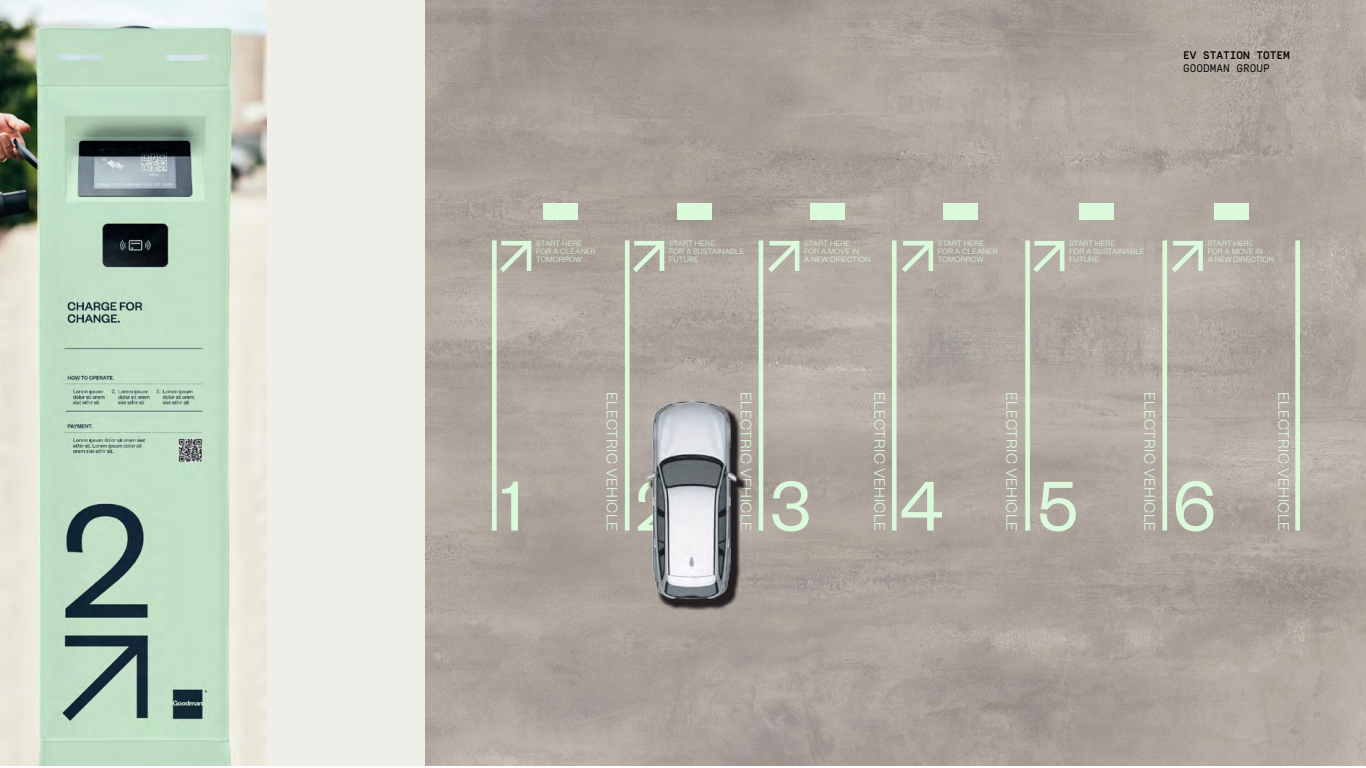
<style>
.page{position:relative;width:1366px;height:768px;background:#fff}
.page>*{position:absolute;margin:0;border:0;box-sizing:border-box;transform-origin:0 0}
.t1{font:77.3px "Founders Grotesk";letter-spacing:1.23em;color:#dbf9db}
.t2{font:300 16.6px "Founders Grotesk";letter-spacing:.02em;color:#dbf9db}
.t3{font:500 11px "Simplon Mono";color:#000}
.t4{font:11px "Simplon Mono";color:#000}
.t5{font:300 8.4px/7.9px "Founders Grotesk";letter-spacing:.02em;color:#dbf9db}
</style>
<div class="page">
<div style="left:0;top:0;width:1366px;height:766px;background:#efeee9"></div>
<img style="left:425px;top:0;width:941px;height:766px">
<div style="left:492px;top:240px;width:5px;height:291px;background:#dbf9db"></div>
<div style="left:1295px;top:240px;width:5px;height:291px;background:#dbf9db"></div>
<div style="left:1162px;top:240px;width:5px;height:291px;background:#dbf9db"></div>
<div style="left:1025px;top:240px;width:5px;height:291px;background:#dbf9db"></div>
<div style="left:892px;top:240px;width:5px;height:291px;background:#dbf9db"></div>
<hr style="left:759px;top:240px;width:4px;height:291px;background:#dbf9db">
<div style="left:625px;top:240px;width:5px;height:291px;background:#dbf9db"></div>
<svg style="left:495px;top:237px;width:41px;height:40px"></svg>
<svg style="left:628px;top:237px;width:40px;height:40px"></svg>
<svg style="left:763px;top:237px;width:41px;height:40px"></svg>
<svg style="left:897px;top:237px;width:40px;height:40px"></svg>
<svg style="left:1028px;top:237px;width:41px;height:40px"></svg>
<svg style="left:1167px;top:237px;width:40px;height:40px"></svg>
<div style="left:544px;top:203px;width:34px;height:17px;background:#dbf9db"></div>
<div style="left:677px;top:203px;width:34px;height:17px;background:#dbf9db"></div>
<div style="left:810px;top:203px;width:35px;height:17px;background:#dbf9db"></div>
<div style="left:944px;top:203px;width:34px;height:17px;background:#dbf9db"></div>
<div style="left:1079px;top:203px;width:34px;height:17px;background:#dbf9db"></div>
<div style="left:1214px;top:203px;width:34px;height:17px;background:#dbf9db"></div>
<img style="left:647px;top:399px;width:101px;height:213px">
<img style="left:642px;top:396px;width:99px;height:212px">
<img style="left:1px;top:0;width:266px;height:766px">
<h3 class="t3" style="left:1183px;top:49px;width:109px">EV STATION TOTEM</h3>
<h3 class="t4" style="left:1183px;top:62px;width:88px">GOODMAN GROUP</h3>
<p class="t5" style="left:536px;top:239px;width:61px">START HERE<br>FOR A CLEANER<br>TOMORROW</p>
<p class="t5" style="left:669px;top:239px;width:77px">START HERE<br>FOR A SUSTAINABLE<br>FUTURE</p>
<p class="t5" style="left:804px;top:239px;width:68px">START HERE<br>FOR A MOVE IN<br>A NEW DIRECTION</p>
<p class="t5" style="left:938px;top:239px;width:61px">START HERE<br>FOR A CLEANER<br>TOMORROW</p>
<p class="t5" style="left:1069px;top:239px;width:77px">START HERE<br>FOR A SUSTAINABLE<br>FUTURE</p>
<p class="t5" style="left:1208px;top:239px;width:68px">START HERE<br>FOR A MOVE IN<br>A NEW DIRECTION</p>
<h2 class="t2" style="left:622px;top:392px;width:141px;rotate:90deg">ELECTRIC VEHICLE</h2>
<h2 class="t2" style="left:756px;top:392px;width:141px;rotate:90deg">ELECTRIC VEHICLE</h2>
<h2 class="t2" style="left:890px;top:392px;width:141px;rotate:90deg">ELECTRIC VEHICLE</h2>
<h2 class="t2" style="left:1022px;top:392px;width:141px;rotate:90deg">ELECTRIC VEHICLE</h2>
<h2 class="t2" style="left:1160px;top:392px;width:141px;rotate:90deg">ELECTRIC VEHICLE</h2>
<h2 class="t2" style="left:1294px;top:392px;width:141px;rotate:90deg">ELECTRIC VEHICLE</h2>
<h1 class="t1" style="left:501px;top:459px;width:24px">1</h1>
<h1 class="t1" style="left:636px;top:459px;width:581px">23456</h1>
</div>
